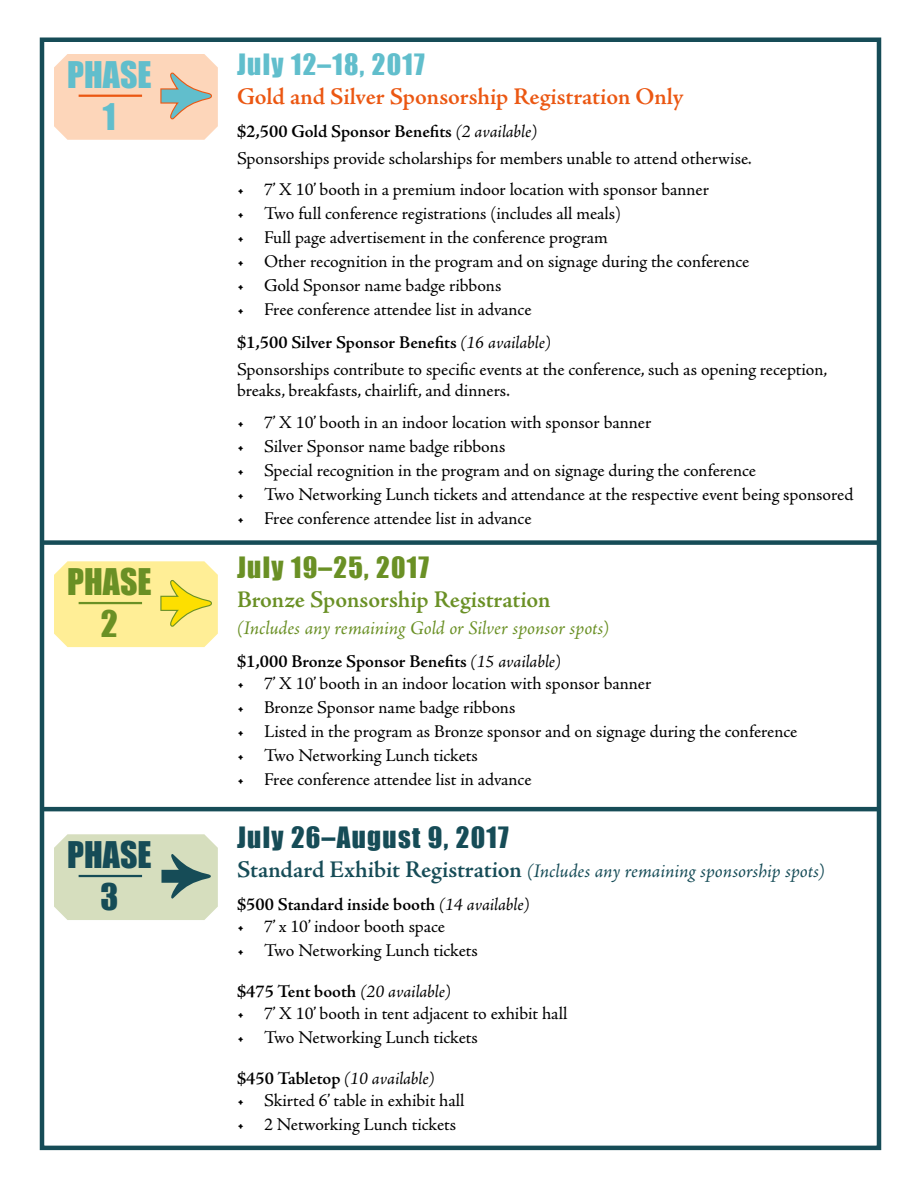
<style>
.page{position:relative;width:918px;height:1188px;background:#fff}
.page>*{position:absolute;margin:0;border:0;box-sizing:border-box;transform-origin:0 0}
.t1{font:33.75px/41.8px "Impact";color:#61becc}
.t2{font:33.75px/41.8px "Impact";color:#6a9025}
.t3{font:33.75px/41.8px "Impact";color:#164c57}
.t4{font:27px "Impact";letter-spacing:.05em;color:#164c57}
.t5{font:27px "Impact";letter-spacing:.05em;color:#61becc}
.t6{font:27px "Impact";letter-spacing:.05em;color:#6a9025}
.t7{font:600 24px "Adobe Jenson Pro";letter-spacing:-.005em;color:#eb5712}
.t8{font:600 24px "Adobe Jenson Pro";letter-spacing:-.005em;color:#6a9025}
.t9{font:italic 19.5px "Adobe Jenson Pro";letter-spacing:-.005em;color:#164c57}
.t10{font:italic 19.5px "Adobe Jenson Pro";letter-spacing:-.005em;color:#6a9025}
.t11{font:18px/27px "Adobe Jenson Pro";letter-spacing:-.005em;color:#000}
.t12{font:600 18px "Adobe Jenson Pro";color:#000}
.t13{font:italic 18px "Adobe Jenson Pro";letter-spacing:-.005em;color:#000}
.s1{font-weight:600}
.s2{font-style:italic}
.s3{font-weight:400;font-style:italic}
.s4{font-weight:600;font-style:normal;font-size:24px}
.s5{font-weight:600;font-style:normal}
</style>
<div class="page">
<svg style="left:54px;top:54px;width:164px;height:86px;background:#fcd2b5"></svg>
<svg style="left:54px;top:561px;width:164px;height:86px;background:#f9ea94"></svg>
<div style="left:54px;top:834px;width:164px;height:86px;background:#d6debe"></div>
<hr style="left:79px;top:875px;width:63px;height:2px;background:#164c57">
<div style="left:43px;top:540px;width:835px;height:5px;background:#164c57"></div>
<hr style="left:41px;top:807px;width:837px;height:4px;background:#164c57">
<div style="left:40px;top:38px;width:841px;height:1112px;border:4px solid #164c57"></div>
<h1 class="t1" style="left:103px;top:53px;width:117px;text-indent:-36px">PHASE<br>1 <sup>4</sup></h1>
<h2 class="t5" style="left:237px;top:44px;width:189px">July 12–18, 2017</h2>
<h3 class="t7" style="left:237px;top:83px;width:448px">Gold and Silver Sponsorship Registration Only</h3>
<p class="t11" style="left:237px;top:118px;width:516px"><span class="s1">$2,500 Gold Sponsor Benefits</span> <span class="s2">(2 available)<br></span>Sponsorships provide scholarships for members unable to attend otherwise.</p>
<p class="t11" style="left:237px;top:177px;width:474px">• 7’ X 10’ booth in a premium indoor location with sponsor banner</p>
<p class="t11" style="left:237px;top:201px;width:386px">• Two full conference registrations (includes all meals)</p>
<p class="t11" style="left:237px;top:225px;width:372px">• Full page advertisement in the conference program</p>
<p class="t11" style="left:237px;top:249px;width:514px">• Other recognition in the program and on signage during the conference</p>
<p class="t11" style="left:237px;top:273px;width:266px">• Gold Sponsor name badge ribbons</p>
<p class="t11" style="left:237px;top:294px;width:315px;line-height:33px">• Free conference attendee list in advance <span class="s1">$1,500 Silver Sponsor Benefits</span> <span class="s2">(16 available)</span></p>
<p class="t11" style="left:237px;top:360px;width:592px;line-height:21px">Sponsorships contribute to specific events at the conference, such as opening reception, breaks, breakfasts, chairlift, and dinners.</p>
<p class="t11" style="left:237px;top:409px;width:416px">• 7’ X 10’ booth in an indoor location with sponsor banner</p>
<p class="t11" style="left:237px;top:433px;width:270px">• Silver Sponsor name badge ribbons</p>
<p class="t11" style="left:237px;top:457px;width:520px">• Special recognition in the program and on signage during the conference</p>
<p class="t11" style="left:237px;top:481px;width:618px">• Two Networking Lunch tickets and attendance at the respective event being sponsored</p>
<p class="t11" style="left:237px;top:505px;width:296px">• Free conference attendee list in advance</p>
<h1 class="t2" style="left:101px;top:560px;width:119px;text-indent:-34px">PHASE<br>2 <sup>4</sup></h1>
<h2 class="t6" style="left:237px;top:547px;width:194px">July 19–25, 2017</h2>
<h3 class="t8" style="left:237px;top:586px;width:315px">Bronze Sponsorship Registration</h3>
<p class="t10" style="left:237px;top:617px;width:374px">(Includes any remaining Gold or Silver sponsor spots)</p>
<p class="t12" style="left:237px;top:651px;width:325px">$1,000 Bronze Sponsor Benefits <span class="s3">(15 available)</span></p>
<p class="t11" style="left:237px;top:671px;width:416px">• 7’ X 10’ booth in an indoor location with sponsor banner</p>
<p class="t11" style="left:237px;top:695px;width:280px">• Bronze Sponsor name badge ribbons</p>
<p class="t11" style="left:237px;top:719px;width:562px">• Listed in the program as Bronze sponsor and on signage during the conference</p>
<p class="t11" style="left:237px;top:743px;width:242px">• Two Networking Lunch tickets</p>
<p class="t11" style="left:237px;top:767px;width:296px">• Free conference attendee list in advance</p>
<h1 class="t3" style="left:100px;top:833px;width:119px;text-indent:-33px">PHASE<br>3 <sup>4</sup></h1>
<h2 class="t4" style="left:237px;top:817px;width:273px">July 26–August 9, 2017</h2>
<p class="t9" style="left:237px;top:860px;width:589px"><span class="s4">Standard Exhibit Registration</span> (Includes any remaining sponsorship spots)</p>
<p class="t12" style="left:237px;top:894px;width:294px">$500 Standard inside booth <span class="s3">(14 available)</span></p>
<p class="t11" style="left:237px;top:914px;width:209px">• 7’ x 10’ indoor booth space</p>
<p class="t11" style="left:237px;top:938px;width:242px">• Two Networking Lunch tickets</p>
<p class="t12" style="left:237px;top:981px;width:215px">$475 Tent booth <span class="s3">(20 available)</span></p>
<p class="t11" style="left:237px;top:1001px;width:332px">• 7’ X 10’ booth in tent adjacent to exhibit hall</p>
<p class="t11" style="left:237px;top:1025px;width:242px">• Two Networking Lunch tickets</p>
<p class="t13" style="left:237px;top:1068px;width:199px"><span class="s5">$450 Tabletop</span> (10 available)</p>
<p class="t11" style="left:237px;top:1088px;width:229px">• Skirted 6’ table in exhibit hall</p>
<p class="t11" style="left:237px;top:1112px;width:221px">• 2 Networking Lunch tickets</p>
</div>
